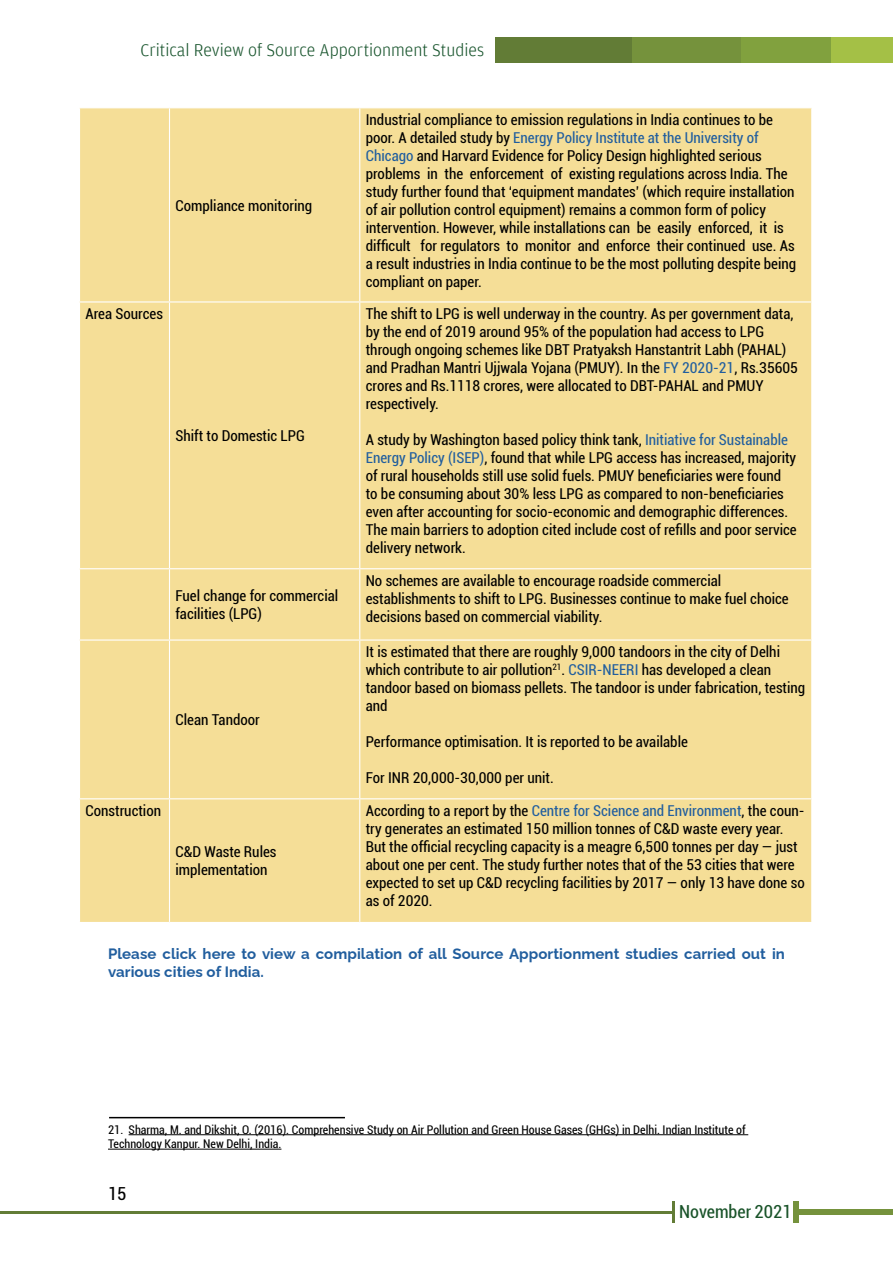
<style>
.page{position:relative;width:893px;height:1263px;background:#fff}
.page>*{position:absolute;margin:0;border:0;box-sizing:border-box;transform-origin:0 0}
.t1{font:300 18px "Amplitude";color:#16532b}
.t2{font:condensed 18px "Roboto";color:#195329}
.t3{font:condensed 18px "Roboto";color:#000}
.t4{font:condensed 15px/18px "Roboto";color:#000}
.t5{font:700 15px/18px "Raleway";letter-spacing:.005em;color:#215e9e}
.t6{font:condensed 12px/14.4px "Roboto";color:#000}
.s1{color:#215e9e}
</style>
<div class="page">
<div style="left:829px;top:37px;width:64px;height:26px;background:#a4c046"></div>
<div style="left:695px;top:37px;width:136px;height:26px;background:#81a13e"></div>
<div style="left:605px;top:37px;width:136px;height:26px;background:#75923c"></div>
<div style="left:495px;top:37px;width:136px;height:26px;background:#627c36"></div>
<hr style="left:0;top:1211px;width:673px;height:3px;background:#627c36">
<div style="left:798px;top:1210px;width:95px;height:5px;background:#75923c"></div>
<hr style="left:672px;top:1202px;width:3px;height:21px;background:#627c36">
<div style="left:794px;top:1202px;width:5px;height:21px;background:#75923c"></div>
<div style="left:80px;top:108px;width:731px;height:814px;background:#f5de97"></div>
<hr style="left:169px;top:108px;width:1px;height:193px;background:#fff">
<hr style="left:359px;top:108px;width:1px;height:193px;background:#fff">
<hr style="left:79px;top:301px;width:90px;height:1px;background:#fff">
<hr style="left:169px;top:301px;width:191px;height:1px;background:#fff">
<hr style="left:169px;top:302px;width:1px;height:266px;background:#fff">
<hr style="left:360px;top:301px;width:452px;height:1px;background:#fff">
<hr style="left:359px;top:302px;width:1px;height:266px;background:#fff">
<hr style="left:79px;top:568px;width:90px;height:1px;background:#fff">
<hr style="left:169px;top:568px;width:191px;height:1px;background:#fff">
<hr style="left:169px;top:569px;width:1px;height:70px;background:#fff">
<hr style="left:360px;top:568px;width:452px;height:1px;background:#fff">
<hr style="left:359px;top:569px;width:1px;height:70px;background:#fff">
<hr style="left:79px;top:639px;width:90px;height:2px;background:#fff">
<hr style="left:169px;top:639px;width:191px;height:2px;background:#fff">
<hr style="left:169px;top:641px;width:1px;height:157px;background:#fff">
<hr style="left:360px;top:639px;width:452px;height:2px;background:#fff">
<hr style="left:359px;top:641px;width:1px;height:157px;background:#fff">
<hr style="left:79px;top:798px;width:90px;height:1px;background:#fff">
<hr style="left:169px;top:798px;width:191px;height:1px;background:#fff">
<hr style="left:169px;top:799px;width:1px;height:123px;background:#fff">
<hr style="left:360px;top:798px;width:452px;height:1px;background:#fff">
<hr style="left:359px;top:799px;width:1px;height:123px;background:#fff">
<hr style="left:109px;top:1117px;width:236px;height:1px;background:#000">
<hr style="left:129px;top:1134px;width:619px;height:1px;background:#000">
<hr style="left:108px;top:1149px;width:173px;height:1px;background:#000">
<p class="t1" style="left:141px;top:40px;width:345px">Critical Review of Source Apportionment Studies</p>
<p class="t4" style="left:175px;top:196px;width:138px">Compliance monitoring</p>
<p class="t4" style="left:86px;top:304px;width:79px">Area Sources</p>
<p class="t4" style="left:176px;top:426px;width:131px">Shift to Domestic LPG</p>
<p class="t4" style="left:175px;top:586px;width:164px">Fuel change for commercial facilities (LPG)</p>
<p class="t4" style="left:175px;top:710px;width:86px">Clean Tandoor</p>
<p class="t4" style="left:86px;top:801px;width:77px">Construction</p>
<p class="t4" style="left:175px;top:842px;width:103px">C&amp;D Waste Rules implementation</p>
<p class="t4" style="left:366px;top:110px;width:432px">Industrial compliance to emission regulations in India continues to be poor. A detailed study by <span class="s1">Energy Policy Institute at the University of Chicago</span> and Harvard Evidence for Policy Design highlighted serious problems in the enforcement of existing regulations across India. The study further found that ‘equipment mandates’ (which require installation of air pollution control equipment) remains a common form of policy intervention. However, while installations can be easily enforced, it is difficult for regulators to monitor and enforce their continued use. As a result industries in India continue to be the most polluting despite being compliant on paper.</p>
<p class="t4" style="left:366px;top:304px;width:434px">The shift to LPG is well underway in the country. As per government data, by the end of 2019 around 95% of the population had access to LPG through ongoing schemes like DBT Pratyaksh Hanstantrit Labh (PAHAL) and Pradhan Mantri Ujjwala Yojana (PMUY). In the <span class="s1">FY 2020-21</span>, Rs.35605 crores and Rs.1118 crores, were allocated to DBT-PAHAL and PMUY respectively.</p>
<p class="t4" style="left:366px;top:430px;width:432px">A study by Washington based policy think tank, <span class="s1">Initiative for Sustainable Energy Policy (ISEP)</span>, found that while LPG access has increased, majority of rural households still use solid fuels. PMUY beneficiaries were found<br>to be consuming about 30% less LPG as compared to non-beneficiaries even after accounting for socio-economic and demographic differences.<br>The main barriers to adoption cited include cost of refills and poor service delivery network.</p>
<p class="t4" style="left:366px;top:571px;width:424px">No schemes are available to encourage roadside commercial establishments to shift to LPG. Businesses continue to make fuel choice decisions based on commercial viability.</p>
<p class="t4" style="left:366px;top:642px;width:441px">It is estimated that there are roughly 9,000 tandoors in the city of Delhi which contribute to air pollution<sup>21</sup>. <span class="s1">CSIR-NEERI</span> has developed a clean tandoor based on biomass pellets. The tandoor is under fabrication, testing and</p>
<p class="t4" style="left:366px;top:732px;width:324px">Performance optimisation. It is reported to be available</p>
<p class="t4" style="left:366px;top:768px;width:189px">For INR 20,000-30,000 per unit.</p>
<p class="t4" style="left:366px;top:801px;width:440px">According to a report by the <span class="s1">Centre for Science and Environment</span>, the coun&shy;try generates an estimated 150 million tonnes of C&amp;D waste every year.<br>But the official recycling capacity is a meagre 6,500 tonnes per day — just about one per cent. The study further notes that of the 53 cities that were expected to set up C&amp;D recycling facilities by 2017 — only 13 have done so as of 2020.</p>
<p class="t5" style="left:108px;top:943px;width:678px">Please click here to view a compilation of all Source Apportionment studies carried out in various cities of India.</p>
<p class="t6" style="left:108px;top:1122px;width:639px">21. Sharma, M. and Dikshit, O. (2016). Comprehensive Study on Air Pollution and Green House Gases (GHGs) in Delhi. Indian Institute of<br>Technology Kanpur. New Delhi, India.</p>
<p class="t3" style="left:108px;top:1181px;width:20px">15</p>
<p class="t2" style="left:679px;top:1199px;width:114px">November 2021</p>
</div>
